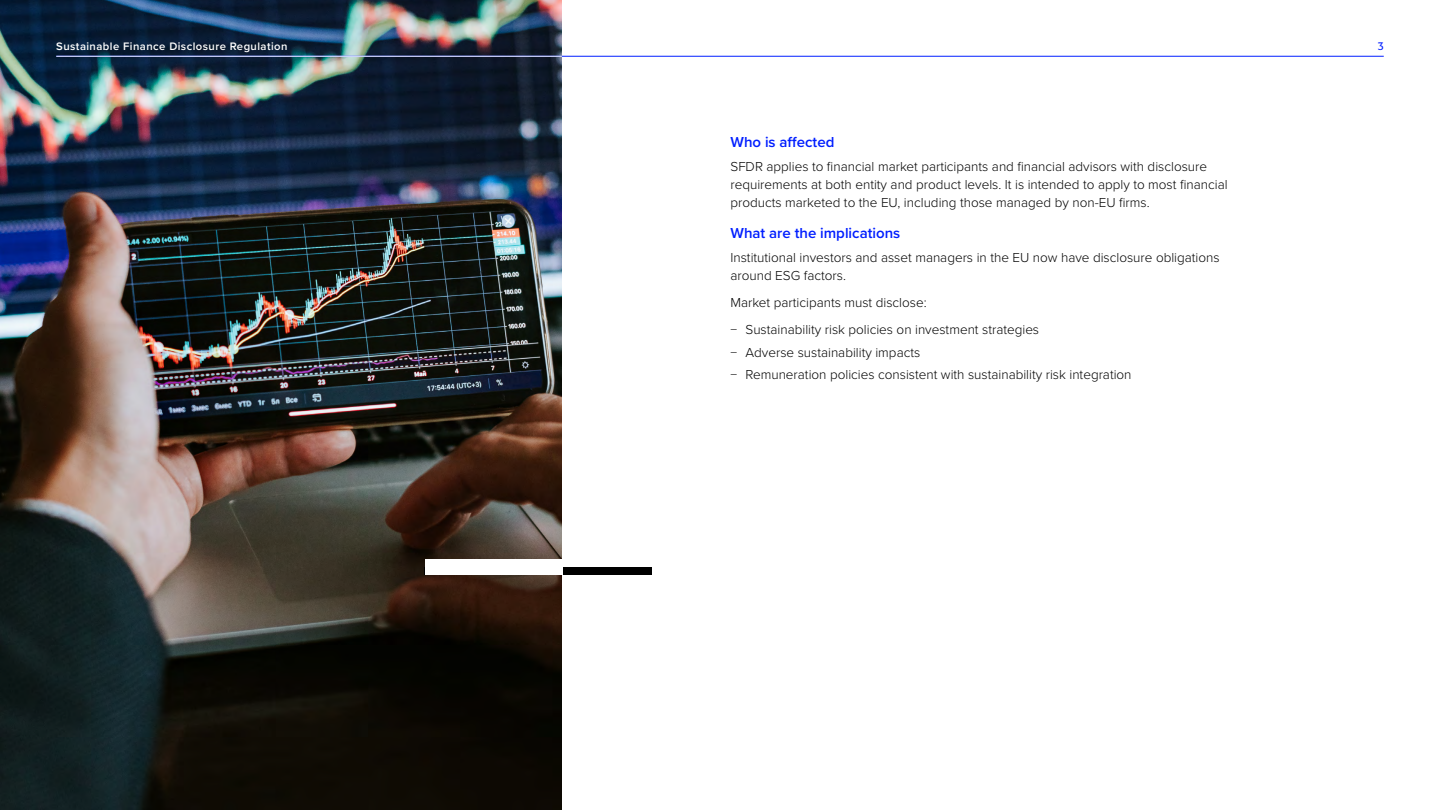
<style>
.page{position:relative;width:1440px;height:810px;background:#fff}
.page>*{position:absolute;margin:0;border:0;box-sizing:border-box;transform-origin:0 0}
.Body_subheading_20_26pt_blue{font:600 15px "Proxima Nova";color:#001eff}
.Body_text_18_24pt_black{font:300 13.5px/18px "Proxima Nova";color:#000}
.LSE_pagination_15_18pt_blue{font:600 11.25px "Proxima Nova";letter-spacing:.04em;color:#fff}
.t1{font:11.25px "LSEG Motto";color:#001eff}
</style>
<div class="page">
<img style="left:0;top:0;width:562px;height:810px">
<hr style="left:56px;top:56px;width:1328px;height:1px;background:#001eff">
<hr style="left:56px;top:56px;width:506px;height:1px;background:#fff">
<div style="left:424px;top:567px;width:228px;height:8px;background:#000"></div>
<div style="left:425px;top:560px;width:137px;height:15px;background:#fff"></div>
<p class="LSE_pagination_15_18pt_blue" style="left:56px;top:38px;width:233px">Sustainable Finance Disclosure Regulation</p>
<p class="t1" style="left:1378px;top:39px;width:7px">3</p>
<p class="Body_subheading_20_26pt_blue" style="left:730px;top:131px;width:106px">Who is affected</p>
<p class="Body_text_18_24pt_black" style="left:730px;top:157px;width:499px">SFDR applies to financial market participants and financial advisors with disclosure requirements at both entity and product levels. It is intended to apply to most financial products marketed to the EU, including those managed by non-EU firms.</p>
<p class="Body_subheading_20_26pt_blue" style="left:730px;top:222px;width:171px">What are the implications</p>
<p class="Body_text_18_24pt_black" style="left:730px;top:248px;width:491px">Institutional investors and asset managers in the EU now have disclosure obligations around ESG factors.</p>
<p class="Body_text_18_24pt_black" style="left:730px;top:293px;width:198px">Market participants must disclose:</p>
<p class="Body_text_18_24pt_black" style="left:730px;top:320px;width:310px">− Sustainability risk policies on investment strategies</p>
<p class="Body_text_18_24pt_black" style="left:730px;top:343px;width:191px">− Adverse sustainability impacts</p>
<p class="Body_text_18_24pt_black" style="left:730px;top:365px;width:403px">− Remuneration policies consistent with sustainability risk integration</p>
</div>
